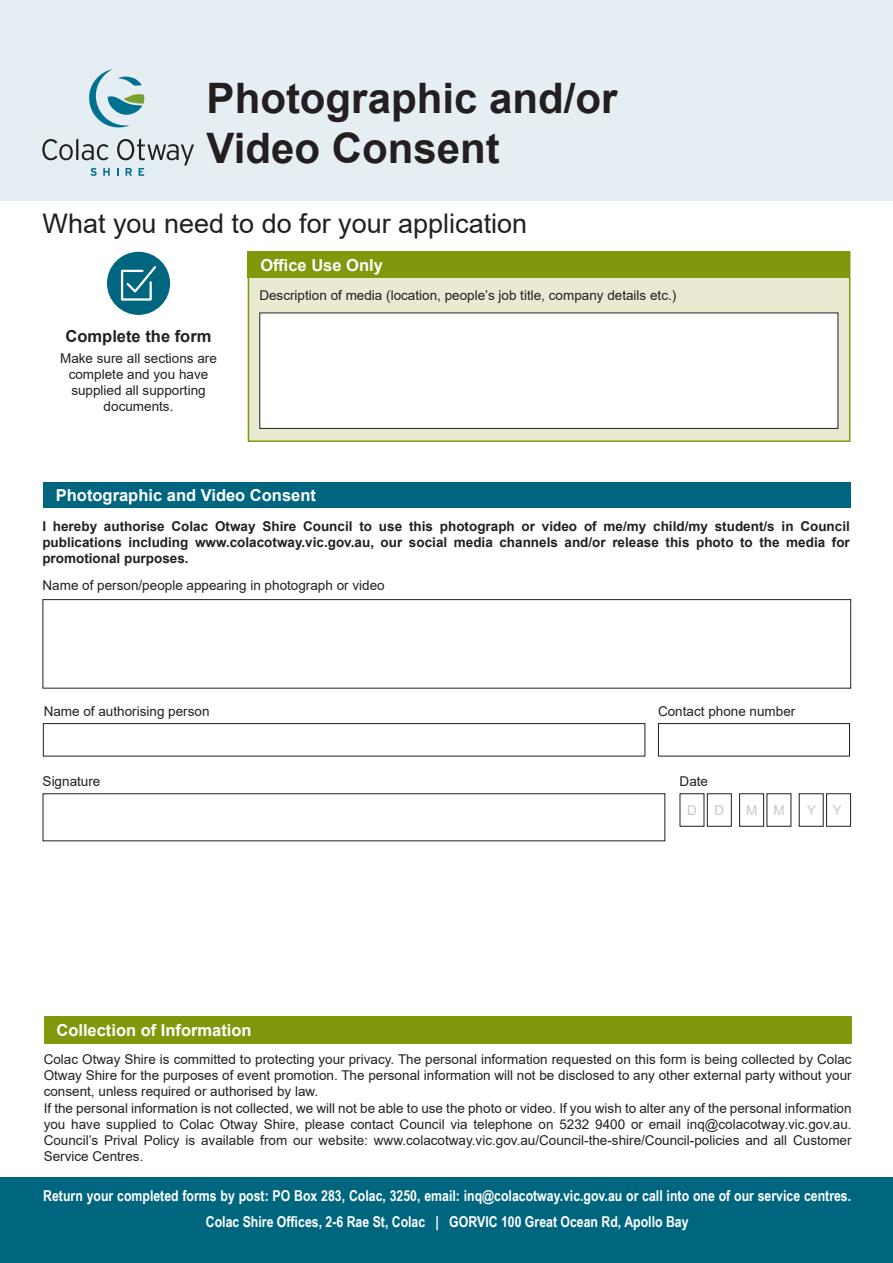
<style>
.page{position:relative;width:893px;height:1263px;background:#fff}
.page>*{position:absolute;margin:0;border:0;box-sizing:border-box;transform-origin:0 0}
.t1{font:700 42px/50.4px "Arial";color:#231f20}
.t2{font:27px "Arial";color:#231f20}
.t3{font:700 16.5px "Arial";color:#fff}
.t4{font:700 16.5px "Arial";color:#231f20}
.t5{font:700 15px "Arial Narrow";color:#fff}
.t6{font:13.5px/16.2px "Arial";color:#231f20;text-align:justify}
.t7{font:700 13.5px/16.2px "Arial";color:#231f20;text-align:justify}
.t8{font:13.5px "Arial";color:#c7c8ca}
</style>
<div class="page">
<div style="left:0;top:0;width:893px;height:200px;background:#e5eef2"></div>
<svg style="left:42px;top:138px;width:66px;height:22px"></svg>
<svg style="left:89px;top:69px;width:55px;height:59px"></svg>
<svg style="left:91px;top:168px;width:6px;height:8px"></svg>
<svg style="left:103px;top:168px;width:7px;height:8px"></svg>
<svg style="left:117px;top:138px;width:77px;height:38px"></svg>
<div style="left:0;top:1178px;width:893px;height:85px;background:#006680"></div>
<div style="left:44px;top:1016px;width:808px;height:27px;background:#81980d"></div>
<div style="left:107px;top:252px;width:63px;height:63px;background:#006680;border-radius:50%"></div>
<svg style="left:120px;top:266px;width:36px;height:35px"></svg>
<div style="left:248px;top:252px;width:602px;height:190px;background:#eae9d1;border:2px solid #81980d"></div>
<div style="left:248px;top:252px;width:602px;height:26px;background:#81980d"></div>
<div style="left:260px;top:313px;width:578px;height:115px;background:#fff"></div>
<div style="left:259px;top:313px;width:579px;height:116px;border:1px solid #231f20"></div>
<div style="left:43px;top:482px;width:808px;height:26px;background:#006680"></div>
<div style="left:43px;top:599px;width:808px;height:89px;border:1px solid #231f20"></div>
<div style="left:658px;top:723px;width:192px;height:33px;border:1px solid #231f20"></div>
<div style="left:43px;top:723px;width:602px;height:33px;border:1px solid #231f20"></div>
<div style="left:43px;top:793px;width:622px;height:48px;border:1px solid #231f20"></div>
<div style="left:767px;top:793px;width:24px;height:34px;border:1px solid #231f20"></div>
<div style="left:739px;top:793px;width:25px;height:34px;border:1px solid #231f20"></div>
<div style="left:826px;top:793px;width:25px;height:34px;border:1px solid #231f20"></div>
<div style="left:799px;top:793px;width:25px;height:34px;border:1px solid #231f20"></div>
<div style="left:707px;top:793px;width:25px;height:34px;border:1px solid #231f20"></div>
<div style="left:680px;top:793px;width:24px;height:34px;border:1px solid #231f20"></div>
<p class="t1" style="left:207px;top:73px;width:412px">Photographic and/or<br>Video Consent</p>
<p class="t2" style="left:43px;top:205px;width:486px">What you need to do for your application</p>
<p class="t3" style="left:260px;top:253px;width:124px">Office Use Only</p>
<p class="t4" style="left:66px;top:325px;width:147px">Complete the form</p>
<p class="t6" style="left:60px;top:350px;width:158px;text-align:center">Make sure all sections are complete and you have supplied all supporting documents.</p>
<p class="t6" style="left:259px;top:287px;width:418px">Description of media (location, people’s job title, company details etc.)</p>
<p class="t3" style="left:56px;top:483px;width:262px">Photographic and Video Consent</p>
<p class="t7" style="left:42px;top:518px;width:809px">I hereby authorise Colac Otway Shire Council to use this photograph or video of me/my child/my student/s in Council publications including www.colacotway.vic.gov.au, our social media channels and/or release this photo to the media for promotional purposes.</p>
<p class="t6" style="left:43px;top:577px;width:344px">Name of person/people appearing in photograph or video</p>
<p class="t6" style="left:44px;top:703px;width:167px">Name of authorising person</p>
<p class="t6" style="left:658px;top:703px;width:139px">Contact phone number</p>
<p class="t6" style="left:43px;top:773px;width:59px">Signature</p>
<p class="t6" style="left:680px;top:773px;width:30px">Date</p>
<p class="t8" style="left:687px;top:801px;width:11px">D</p>
<p class="t8" style="left:714px;top:801px;width:11px">D</p>
<p class="t8" style="left:746px;top:801px;width:13px">M</p>
<p class="t8" style="left:773px;top:801px;width:13px">M</p>
<p class="t8" style="left:807px;top:801px;width:11px">Y</p>
<p class="t8" style="left:833px;top:801px;width:11px">Y</p>
<p class="t3" style="left:56px;top:1018px;width:197px">Collection of Information</p>
<p class="t6" style="left:44px;top:1051px;width:809px">Colac Otway Shire is committed to protecting your privacy. The personal information requested on this form is being collected by Colac Otway Shire for the purposes of event promotion. The personal information will not be disclosed to any other external party without your consent, unless required or authorised by law.</p>
<p class="t6" style="left:44px;top:1099px;width:809px">If the personal information is not collected, we will not be able to use the photo or video. If you wish to alter any of the personal information you have supplied to Colac Otway Shire, please contact Council via telephone on 5232 9400 or email inq@colacotway.vic.gov.au.<br>Council’s Prival Policy is available from our website: www.colacotway.vic.gov.au/Council-the-shire/Council-policies and all Customer Service Centres.</p>
<p class="t5" style="left:43px;top:1184px;width:809px">Return your completed forms by post: PO Box 283, Colac, 3250, email: inq@colacotway.vic.gov.au or call into one of our service centres.</p>
<p class="t5" style="left:206px;top:1210px;width:484px">Colac Shire Offices, 2-6 Rae St, Colac | GORVIC 100 Great Ocean Rd, Apollo Bay</p>
</div>
